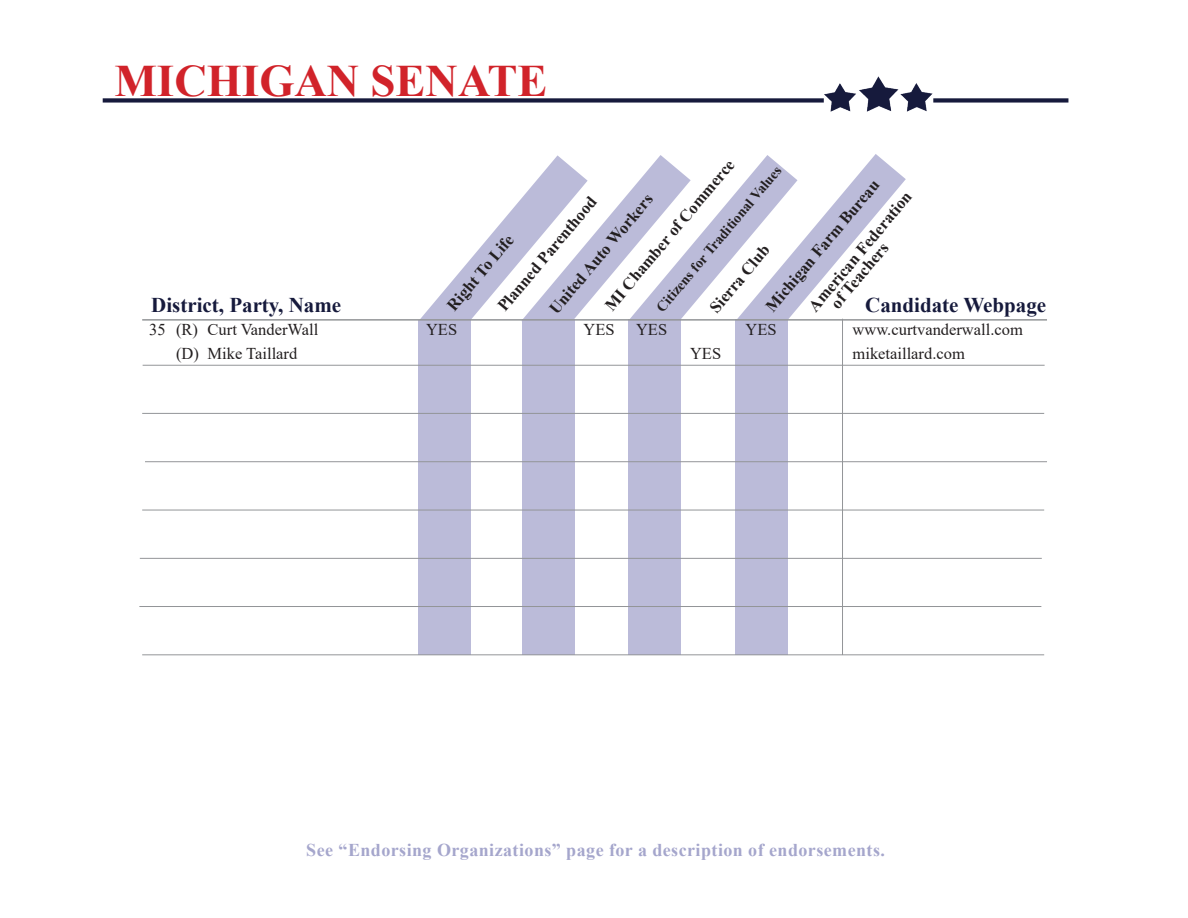
<style>
.page{position:relative;width:1188px;height:918px;background:#fff}
.page>*{position:absolute;margin:0;border:0;box-sizing:border-box;transform-origin:0 0}
.t1{font:700 45px "Times New Roman";color:#d1232a}
.t2{font:700 21px "Times New Roman";color:#161a3c}
.t3{font:700 18px "Times New Roman";letter-spacing:.025em;color:#a5a6cc}
.t4{font:700 16.5px/15px "Times New Roman";color:#231f20}
.t5{font:16.5px "Times New Roman";color:#231f20}
.t6{font:700 14.25px "Times New Roman";color:#231f20}
</style>
<div class="page">
<svg style="left:420px;top:158px;width:486px;height:189px"></svg>
<img style="left:102px;top:76px;width:967px;height:82px">
<div style="left:629px;top:320px;width:52px;height:335px;background:#bbbbd9"></div>
<div style="left:522px;top:320px;width:52px;height:335px;background:#bbbbd9"></div>
<div style="left:418px;top:320px;width:52px;height:335px;background:#bbbbd9"></div>
<div style="left:736px;top:320px;width:52px;height:335px;background:#bbbbd9"></div>
<hr style="left:143px;top:365px;width:902px;height:1px;background:#939598">
<hr style="left:142px;top:413px;width:902px;height:1px;background:#939598">
<hr style="left:145px;top:461px;width:902px;height:1px;background:#939598">
<hr style="left:142px;top:510px;width:902px;height:1px;background:#939598">
<hr style="left:842px;top:319px;width:1px;height:336px;background:#939598">
<hr style="left:142px;top:319px;width:905px;height:2px;background:#939598">
<hr style="left:140px;top:558px;width:902px;height:1px;background:#939598">
<hr style="left:139px;top:606px;width:902px;height:1px;background:#939598">
<hr style="left:142px;top:655px;width:902px;height:1px;background:#939598">
<h1 class="t1" style="left:114px;top:48px;width:434px">MICHIGAN SENATE</h1>
<p class="t4" style="left:602px;top:303px;width:193px;rotate:-50deg">MI Chamber of Commerce</p>
<p class="t6" style="left:651px;top:303px;width:187px;rotate:-50deg">Citizens for Traditional Values</p>
<p class="t4" style="left:763px;top:304px;width:168px;rotate:-50deg">Michigan Farm Bureau</p>
<p class="t4" style="left:816px;top:291px;width:136px;text-indent:-16px;rotate:-50deg">American Federation of Teachers</p>
<p class="t4" style="left:546px;top:306px;width:152px;rotate:-50deg">United Auto Workers</p>
<p class="t4" style="left:495px;top:304px;width:146px;rotate:-50deg">Planned Parenthood</p>
<p class="t4" style="left:444px;top:303px;width:95px;rotate:-50deg">Right To Life</p>
<p class="t4" style="left:707px;top:305px;width:84px;rotate:-50deg">Sierra Club</p>
<p class="t2" style="left:151px;top:290px;width:192px">District, Party, Name</p>
<p class="t2" style="left:865px;top:290px;width:183px">Candidate Webpage</p>
<p class="t5" style="left:149px;top:318px;width:171px">35 (R) Curt VanderWall</p>
<p class="t5" style="left:426px;top:318px;width:33px">YES</p>
<p class="t5" style="left:584px;top:318px;width:33px">YES</p>
<p class="t5" style="left:636px;top:318px;width:33px">YES</p>
<p class="t5" style="left:746px;top:318px;width:33px">YES</p>
<p class="t5" style="left:853px;top:318px;width:172px">www.curtvanderwall.com</p>
<p class="t5" style="left:176px;top:342px;width:123px">(D) Mike Taillard</p>
<p class="t5" style="left:690px;top:342px;width:33px">YES</p>
<p class="t5" style="left:853px;top:342px;width:114px">miketaillard.com</p>
<p class="t3" style="left:306px;top:837px;width:580px">See “Endorsing Organizations” page for a description of endorsements.</p>
</div>
